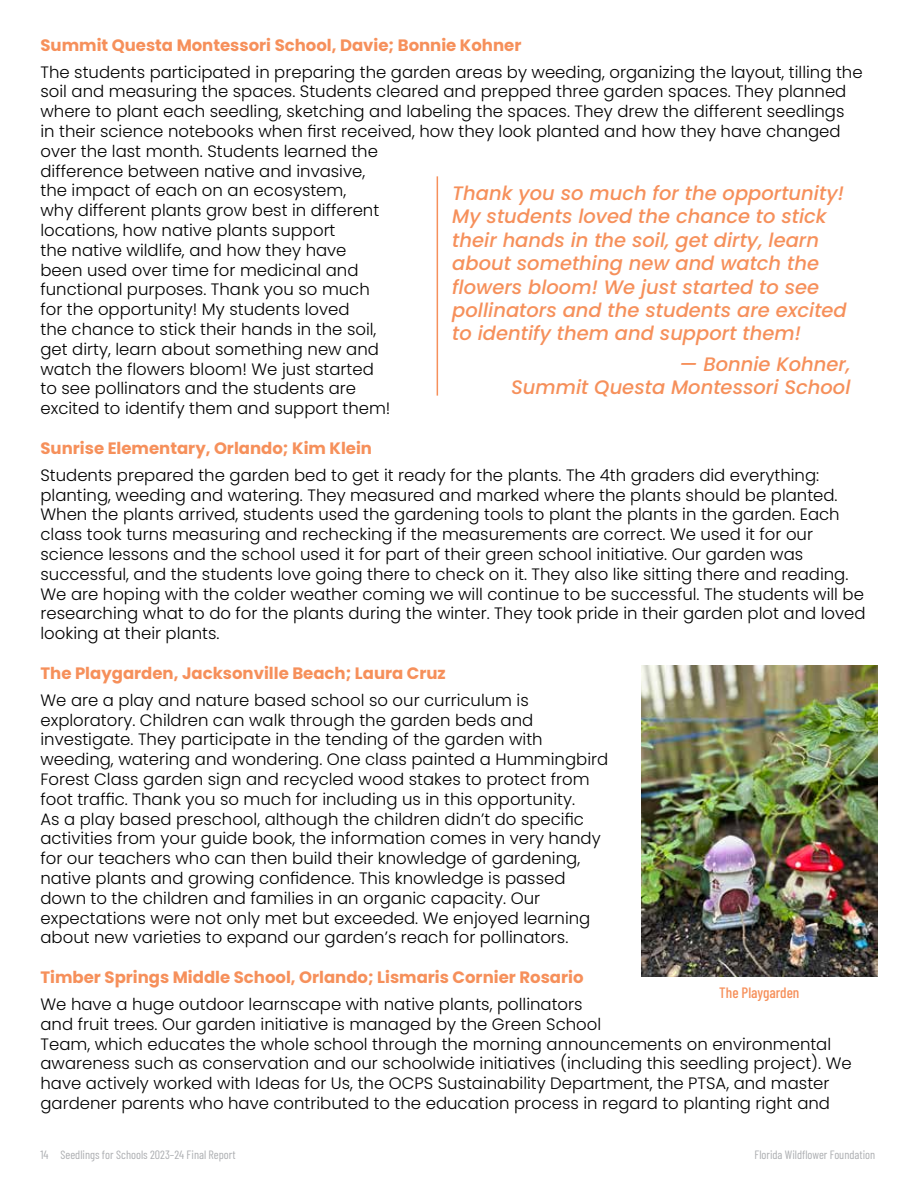
<style>
.page{position:relative;width:918px;height:1188px;background:#fff}
.page>*{position:absolute;margin:0;border:0;box-sizing:border-box;transform-origin:0 0}
.t1{font:italic 500 19.5px/23.4px "Poppins";color:#f6905b}
.t2{font:300 16.5px/19.8px "Poppins";color:#000}
.t3{font:700 16.5px "Poppins";color:#f6905b}
.t4{font:500 15px "Barlow Condensed";color:#f6905b}
.t5{font:12px "Barlow Condensed";color:#acaeb1}
</style>
<div class="page">
<hr style="left:437px;top:176px;width:1px;height:220px;background:#f6905b">
<img style="left:641px;top:666px;width:237px;height:310px">
<p class="t3" style="left:40px;top:36px;width:482px">Summit Questa Montessori School, Davie; Bonnie Kohner</p>
<p class="t2" style="left:40px;top:62px;width:824px">The students participated in preparing the garden areas by weeding, organizing the layout, tilling the soil and measuring the spaces. Students cleared and prepped three garden spaces. They planned where to plant each seedling, sketching and labeling the spaces. They drew the different seedlings in their science notebooks when first received, how they look planted and how they have changed over the last month. Students learned the<br>difference between native and invasive,<br>the impact of each on an ecosystem,<br>why different plants grow best in different<br>locations, how native plants support<br>the native wildlife, and how they have<br>been used over time for medicinal and<br>functional purposes. Thank you so much<br>for the opportunity! My students loved<br>the chance to stick their hands in the soil,<br>get dirty, learn about something new and<br>watch the flowers bloom! We just started<br>to see pollinators and the students are<br>excited to identify them and support them!</p>
<p class="t3" style="left:40px;top:439px;width:333px">Sunrise Elementary, Orlando; Kim Klein</p>
<p class="t2" style="left:40px;top:465px;width:827px">Students prepared the garden bed to get it ready for the plants. The 4th graders did everything: planting, weeding and watering. They measured and marked where the plants should be planted.<br>When the plants arrived, students used the gardening tools to plant the plants in the garden. Each class took turns measuring and rechecking if the measurements are correct. We used it for our science lessons and the school used it for part of their green school initiative. Our garden was successful, and the students love going there to check on it. They also like sitting there and reading.<br>We are hoping with the colder weather coming we will continue to be successful. The students will be researching what to do for the plants during the winter. They took pride in their garden plot and loved looking at their plants.</p>
<p class="t3" style="left:40px;top:664px;width:407px">The Playgarden, Jacksonville Beach; Laura Cruz</p>
<p class="t2" style="left:40px;top:690px;width:569px">We are a play and nature based school so our curriculum is exploratory. Children can walk through the garden beds and investigate. They participate in the tending of the garden with weeding, watering and wondering. One class painted a Hummingbird Forest Class garden sign and recycled wood stakes to protect from foot traffic. Thank you so much for including us in this opportunity.<br>As a play based preschool, although the children didn’t do specific activities from your guide book, the information comes in very handy for our teachers who can then build their knowledge of gardening, native plants and growing confidence. This knowledge is passed down to the children and families in an organic capacity. Our expectations were not only met but exceeded. We enjoyed learning about new varieties to expand our garden’s reach for pollinators.</p>
<p class="t3" style="left:40px;top:968px;width:545px">Timber Springs Middle School, Orlando; Lismaris Cornier Rosario</p>
<p class="t2" style="left:40px;top:994px;width:813px">We have a huge outdoor learnscape with native plants, pollinators<br>and fruit trees. Our garden initiative is managed by the Green School<br>Team, which educates the whole school through the morning announcements on environmental awareness such as conservation and our schoolwide initiatives (including this seedling project). We have actively worked with Ideas for Us, the OCPS Sustainability Department, the PTSA, and master gardener parents who have contributed to the education process in regard to planting right and</p>
<p class="t1" style="left:452px;top:182px;width:396px">Thank you so much for the opportunity!<br>My students loved the chance to stick their hands in the soil, get dirty, learn about something new and watch the flowers bloom! We just started to see pollinators and the students are excited to identify them and support them!</p>
<p class="t1" style="left:511px;top:352px;width:341px;text-align:right">— Bonnie Kohner,<br>Summit Questa Montessori School</p>
<p class="t4" style="left:719px;top:982px;width:82px">The Playgarden</p>
<p class="t5" style="left:40px;top:1146px;width:197px">14 Seedlings for Schools 2023–24 Final Report</p>
<p class="t5" style="left:754px;top:1146px;width:122px">Florida Wildflower Foundation</p>
</div>
